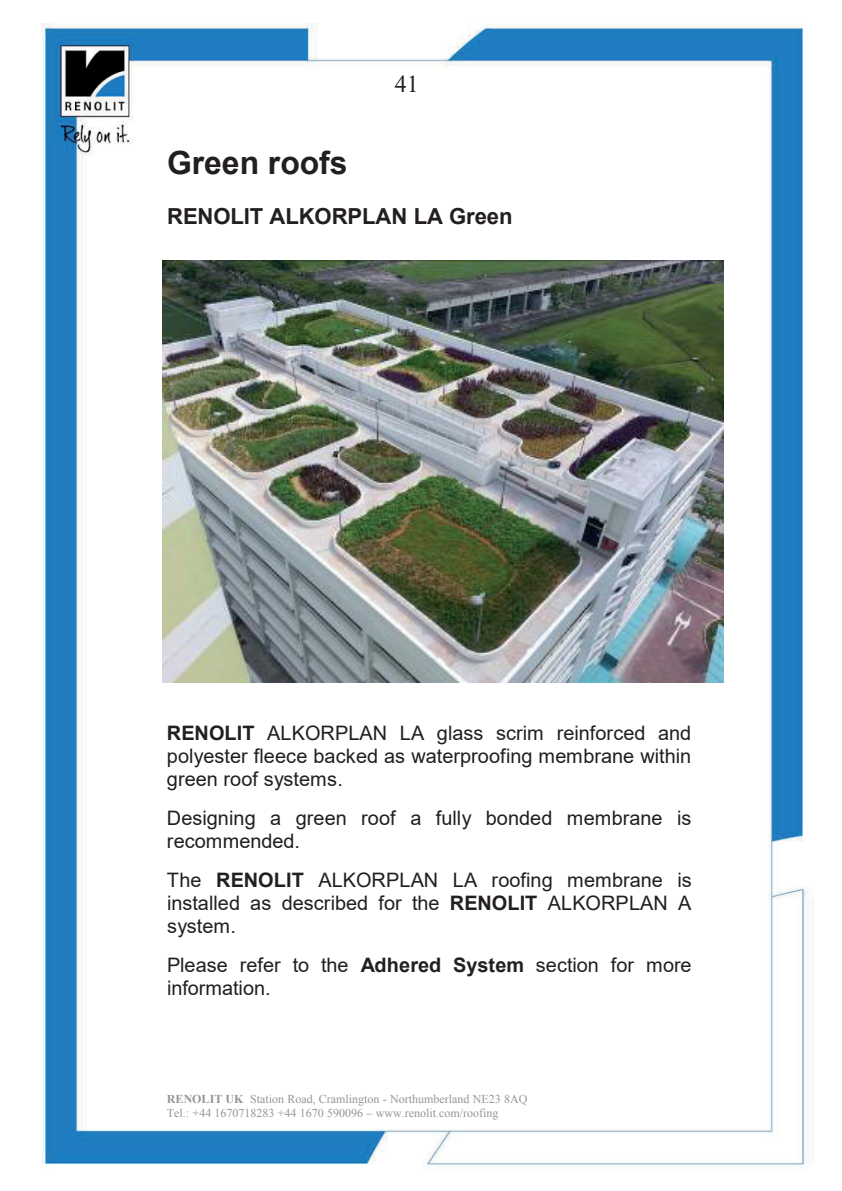
<style>
.page{position:relative;width:842px;height:1191px;background:#fff}
.page>*{position:absolute;margin:0;border:0;box-sizing:border-box;transform-origin:0 0}
.t1{font:700 32px "Arial";color:#231f20}
.t2{font:24px "Times New Roman";color:#231f20}
.t3{font:700 22px "Arial";letter-spacing:-.005em;color:#231f20}
.t4{font:20px/23.2px "Arial";color:#231f20;text-align:justify}
.t5{font:12px/13.6px "Times New Roman";color:#939598}
.s1{font-style:inherit}
.s2{font-weight:700}
</style>
<div class="page">
<img style="left:41px;top:23px;width:773px;height:1146px">
<img style="left:162px;top:261px;width:562px;height:421px">
<p class="t2" style="left:395px;top:67px;width:25px">41</p>
<h1 class="t1" style="left:167px;top:140px;width:182px">Green roofs</h1>
<p class="t3" style="left:167px;top:201px;width:347px">RENOLIT ALKORPLAN LA <span class="s1">Green</span></p>
<p class="t4" style="left:167px;top:721px;width:526px"><span class="s2">RENOLIT</span> ALKORPLAN LA glass scrim reinforced and polyester fleece backed as waterproofing membrane within green roof systems.</p>
<p class="t4" style="left:167px;top:806px;width:526px">Designing a green roof a fully bonded membrane is recommended.</p>
<p class="t4" style="left:167px;top:868px;width:526px">The <span class="s2">RENOLIT</span> ALKORPLAN LA roofing membrane is installed as described for the <span class="s2">RENOLIT</span> ALKORPLAN A system.</p>
<p class="t4" style="left:167px;top:953px;width:526px">Please refer to the <span class="s2">Adhered System</span> section for more information.</p>
<p class="t5" style="left:167px;top:1092px;width:362px"><span class="s2">RENOLIT UK</span> Station Road, Cramlington - Northumberland NE23 8AQ<br>Tel.: +44 1670718283 +44 1670 590096 – www.renolit.com/roofing</p>
</div>
